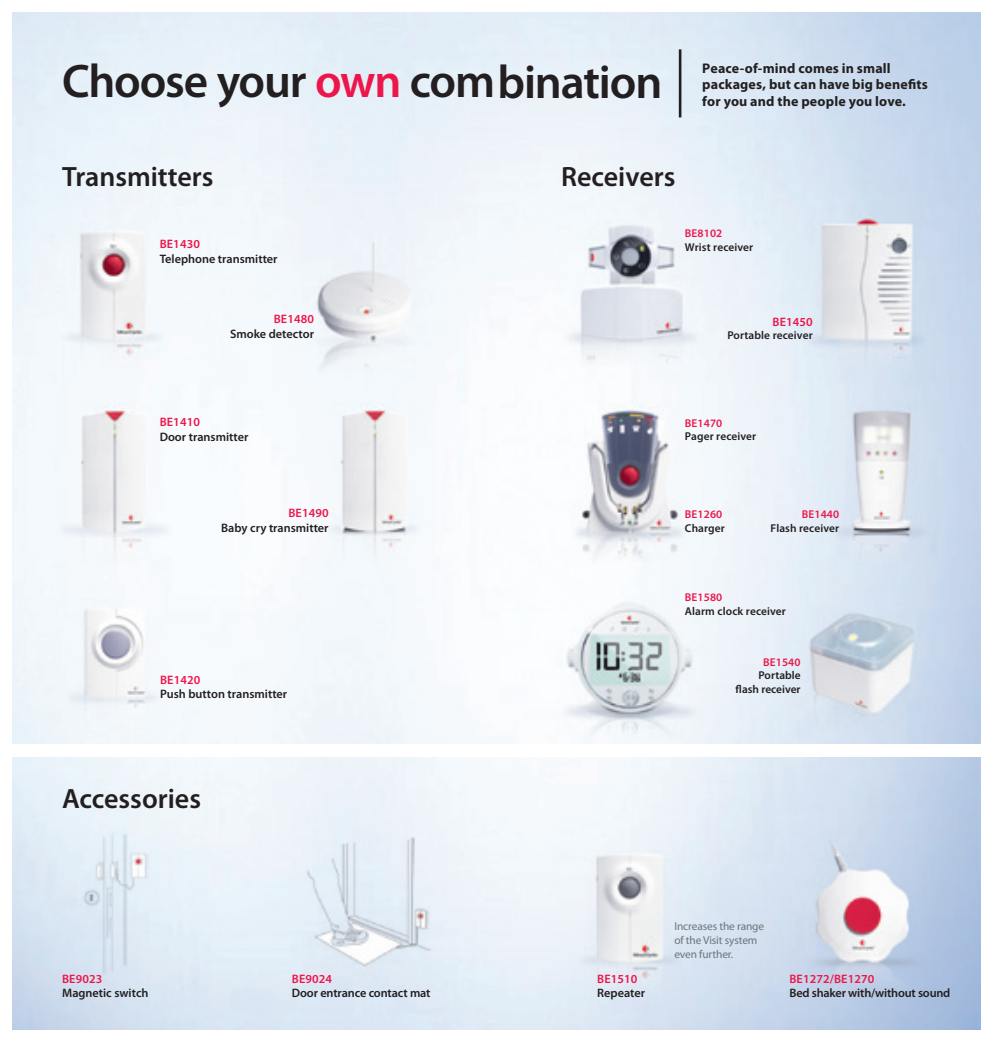
<style>
.page{position:relative;width:993px;height:1042px;background:#fff}
.page>*{position:absolute;margin:0;border:0;box-sizing:border-box;transform-origin:0 0}
.t1{font:600 47.25px "Myriad Pro";letter-spacing:-.025em;color:#231f20}
.t2{font:600 28px "Myriad Pro";color:#231f20}
.t3{font:700 14px "Myriad Pro";letter-spacing:.01em;color:#231f20}
.t4{font:600 12.25px "Myriad Pro";color:#231f20}
.t5{font:600 12.25px "Myriad Pro";letter-spacing:.01em;color:#ed164b}
.t6{font:600 11.38px "Myriad Pro";letter-spacing:.01em;color:#231f20}
.t7{font:11.38px/14px "Myriad Pro";letter-spacing:-.01em;color:#6c747a}
.t8{font:600 11.38px "Myriad Pro";letter-spacing:.01em;color:#ed164b}
.s1{color:#ed164b}
</style>
<div class="page">
<img style="left:12px;top:12px;width:967px;height:1017px">
<div style="left:0;top:744px;width:992px;height:12px;background:#fff"></div>
<hr style="left:678px;top:49px;width:3px;height:68px;background:#231f20">
<p class="t1" style="left:62px;top:52px;width:601px">Choose your <span class="s1">own</span> combination</p>
<p class="t3" style="left:702px;top:59px;width:190px">Peace-of-mind comes in small</p>
<p class="t3" style="left:702px;top:75px;width:227px">packages, but can have big benefits</p>
<p class="t3" style="left:702px;top:92px;width:205px">for you and the people you love.</p>
<p class="t2" style="left:62px;top:159px;width:153px">Transmitters</p>
<p class="t5" style="left:160px;top:236px;width:42px">BE1430</p>
<p class="t4" style="left:160px;top:251px;width:119px">Telephone transmitter</p>
<p class="t5" style="left:274px;top:311px;width:42px">BE1480</p>
<p class="t4" style="left:230px;top:326px;width:85px">Smoke detector</p>
<p class="t5" style="left:160px;top:414px;width:42px">BE1410</p>
<p class="t4" style="left:160px;top:429px;width:90px">Door transmitter</p>
<p class="t5" style="left:288px;top:505px;width:42px">BE1490</p>
<p class="t4" style="left:221px;top:520px;width:109px">Baby cry transmitter</p>
<p class="t5" style="left:160px;top:672px;width:42px">BE1420</p>
<p class="t4" style="left:160px;top:686px;width:129px">Push button transmitter</p>
<p class="t2" style="left:62px;top:780px;width:140px">Accessories</p>
<p class="t5" style="left:62px;top:971px;width:42px">BE9023</p>
<p class="t4" style="left:62px;top:985px;width:88px">Magnetic switch</p>
<p class="t5" style="left:292px;top:971px;width:42px">BE9024</p>
<p class="t4" style="left:292px;top:985px;width:140px">Door entrance contact mat</p>
<p class="t2" style="left:561px;top:159px;width:116px">Receivers</p>
<p class="t8" style="left:684px;top:226px;width:39px">BE8102</p>
<p class="t6" style="left:684px;top:240px;width:70px">Wrist receiver</p>
<p class="t5" style="left:772px;top:314px;width:42px">BE1450</p>
<p class="t6" style="left:727px;top:328px;width:87px">Portable receiver</p>
<p class="t8" style="left:684px;top:415px;width:39px">BE1470</p>
<p class="t6" style="left:684px;top:429px;width:73px">Pager receiver</p>
<p class="t8" style="left:684px;top:507px;width:39px">BE1260</p>
<p class="t6" style="left:684px;top:521px;width:42px">Charger</p>
<p class="t8" style="left:801px;top:507px;width:39px">BE1440</p>
<p class="t6" style="left:770px;top:521px;width:70px">Flash receiver</p>
<p class="t8" style="left:684px;top:590px;width:39px">BE1580</p>
<p class="t6" style="left:684px;top:604px;width:102px">Alarm clock receiver</p>
<p class="t8" style="left:763px;top:655px;width:39px">BE1540</p>
<p class="t6" style="left:758px;top:668px;width:44px">Portable</p>
<p class="t6" style="left:735px;top:682px;width:66px">flash receiver</p>
<p class="t5" style="left:597px;top:971px;width:42px">BE1510</p>
<p class="t4" style="left:597px;top:985px;width:49px">Repeater</p>
<p class="t7" style="left:674px;top:919px;width:91px">Increases the range of the Visit system even further.</p>
<p class="t5" style="left:789px;top:971px;width:86px">BE1272/BE1270</p>
<p class="t4" style="left:789px;top:985px;width:162px">Bed shaker with/without sound</p>
</div>
